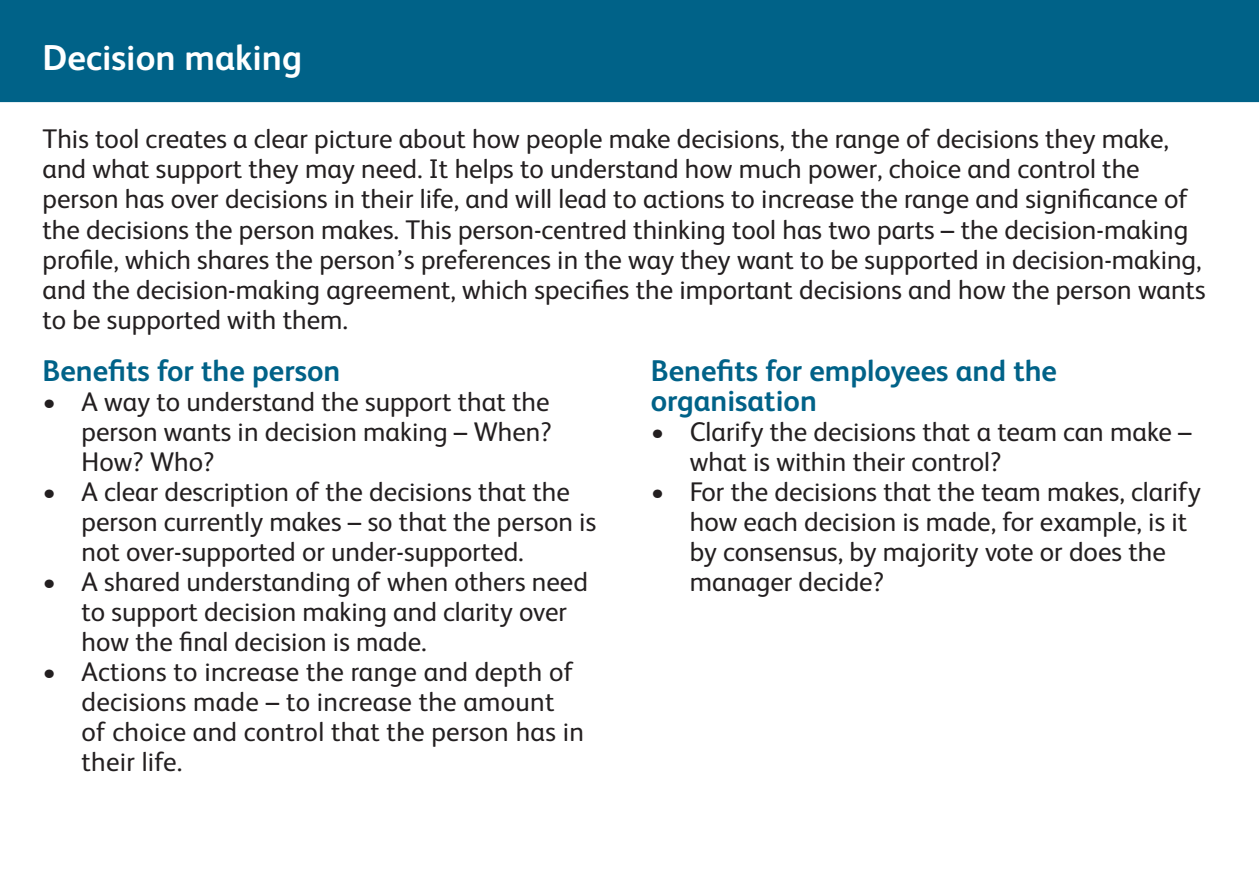
<style>
.page{position:relative;width:1259px;height:885px;background:#fff}
.page>*{position:absolute;margin:0;border:0;box-sizing:border-box;transform-origin:0 0}
.heading1{font:700 36px "FS Albert";color:#fff}
.subheading{font:700 30px/30px "FS Albert";color:#006288}
.bullets{font:27px/30px "FS Albert";color:#231f20}
.text{font:27px/30px "FS Albert";color:#231f20}
</style>
<div class="page">
<div style="left:0;top:0;width:1259px;height:102px;background:#006288"></div>
<p class="heading1" style="left:43px;top:33px;width:261px">Decision making</p>
<p class="text" style="left:43px;top:123px;width:1164px">This tool creates a clear picture about how people make decisions, the range of decisions they make, and what support they may need. It helps to understand how much power, choice and control the person has over decisions in their life, and will lead to actions to increase the range and significance of the decisions the person makes. This person-centred thinking tool has two parts – the decision-making profile, which shares the person’s preferences in the way they want to be supported in decision-making, and the decision-making agreement, which specifies the important decisions and how the person wants to be supported with them.</p>
<p class="subheading" style="left:43px;top:354px;width:299px">Benefits for the person</p>
<p class="bullets" style="left:82px;top:385px;width:472px;text-align:justify;text-indent:-39px">• A way to understand the support that the person wants in decision making – When?<br>How? Who?</p>
<p class="bullets" style="left:82px;top:475px;width:516px;text-indent:-39px">• A clear description of the decisions that the person currently makes – so that the person is not over-supported or under-supported.</p>
<p class="bullets" style="left:82px;top:565px;width:508px;text-indent:-39px">• A shared understanding of when others need to support decision making and clarity over how the final decision is made.</p>
<p class="bullets" style="left:82px;top:655px;width:504px;text-indent:-39px">• Actions to increase the range and depth of decisions made – to increase the amount of choice and control that the person has in their life.</p>
<p class="subheading" style="left:651px;top:354px;width:408px">Benefits for employees and the organisation</p>
<p class="bullets" style="left:690px;top:415px;width:503px;text-indent:-39px">• Clarify the decisions that a team can make – what is within their control?</p>
<p class="bullets" style="left:690px;top:475px;width:512px;text-indent:-39px">• For the decisions that the team makes, clarify how each decision is made, for example, is it by consensus, by majority vote or does the manager decide?</p>
</div>
